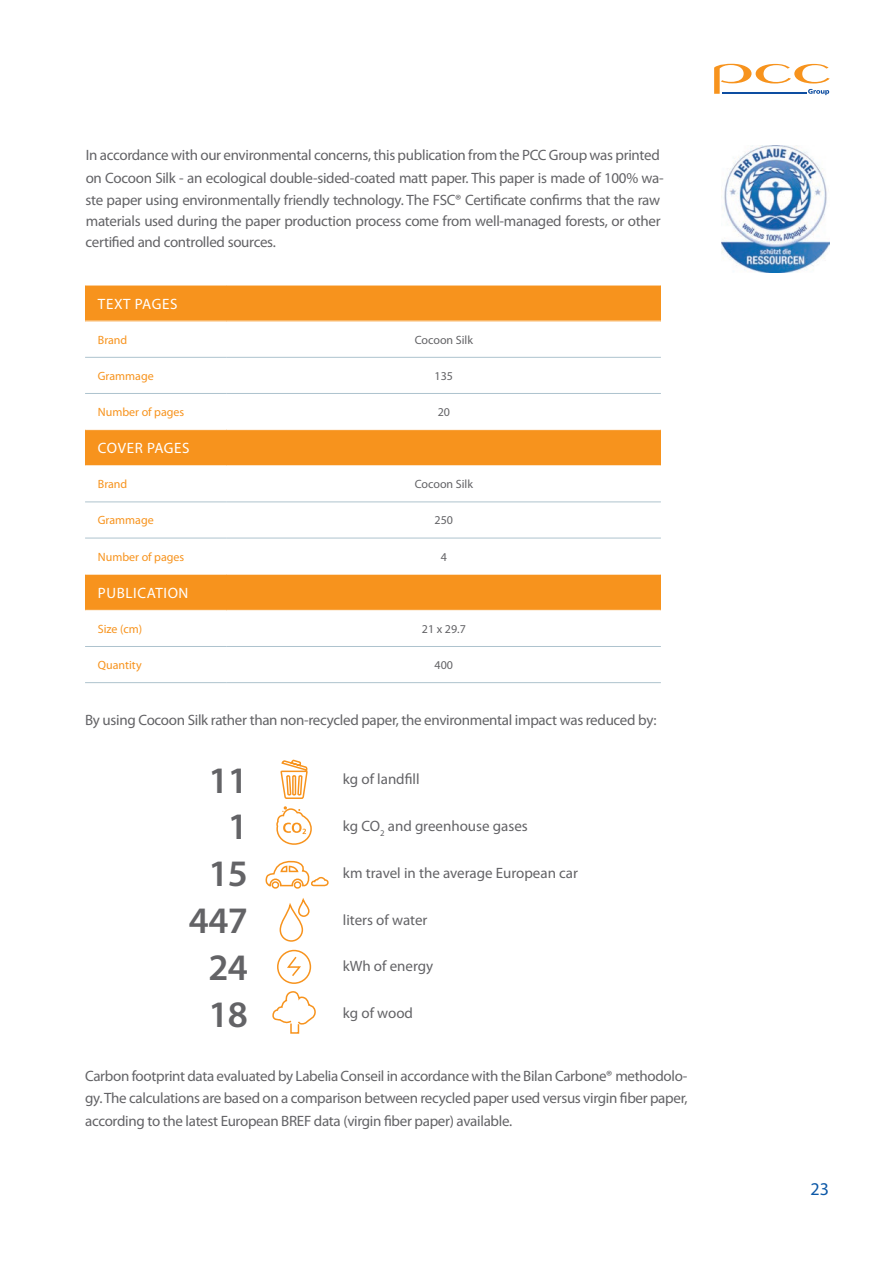
<style>
.page{position:relative;width:893px;height:1263px;background:#fff}
.page>*{position:absolute;margin:0;border:0;box-sizing:border-box;transform-origin:0 0}
.t1{font:600 37.5px "Myriad Pro";letter-spacing:-.02em;color:#636366}
.t2{font:18px "Myriad Pro";color:#0c58a7}
.t3{font:15px/22.5px "Myriad Pro";letter-spacing:-.02em;color:#636366}
.t4{font:15px "Myriad Pro";color:#636366}
.t5{font:15px "Myriad Pro";letter-spacing:.04em;color:#fff}
.t6{font:12px "Myriad Pro";color:#f7931d}
.t7{font:12px "Myriad Pro";color:#636366}
</style>
<div class="page">
<img style="left:721px;top:145px;width:108px;height:128px">
<div style="left:85px;top:285px;width:576px;height:36px;background:#f7931d"></div>
<div style="left:85px;top:430px;width:576px;height:36px;background:#f7931d"></div>
<div style="left:85px;top:574px;width:576px;height:36px;background:#f7931d"></div>
<hr style="left:227px;top:357px;width:434px;height:1px;background:#aec3ce">
<hr style="left:227px;top:393px;width:434px;height:1px;background:#aec3ce">
<hr style="left:227px;top:501px;width:434px;height:1px;background:#aec3ce">
<hr style="left:227px;top:538px;width:434px;height:1px;background:#aec3ce">
<hr style="left:227px;top:646px;width:434px;height:1px;background:#aec3ce">
<hr style="left:227px;top:682px;width:434px;height:1px;background:#aec3ce">
<hr style="left:85px;top:357px;width:142px;height:1px;background:#aec3ce">
<hr style="left:85px;top:393px;width:142px;height:1px;background:#aec3ce">
<hr style="left:85px;top:501px;width:142px;height:1px;background:#aec3ce">
<hr style="left:85px;top:538px;width:142px;height:1px;background:#aec3ce">
<hr style="left:85px;top:646px;width:142px;height:1px;background:#aec3ce">
<hr style="left:85px;top:682px;width:142px;height:1px;background:#aec3ce">
<hr style="left:85px;top:285px;width:142px;height:1px;background:#fff">
<hr style="left:227px;top:285px;width:434px;height:1px;background:#fff">
<hr style="left:85px;top:465px;width:142px;height:1px;background:#fff">
<hr style="left:85px;top:574px;width:142px;height:1px;background:#fff">
<hr style="left:227px;top:574px;width:434px;height:1px;background:#fff">
<hr style="left:227px;top:465px;width:434px;height:1px;background:#fff">
<svg style="left:280px;top:759px;width:28px;height:40px"></svg>
<svg style="left:276px;top:806px;width:36px;height:39px"></svg>
<svg style="left:265px;top:861px;width:64px;height:28px"></svg>
<div style="left:277px;top:950px;width:34px;height:34px;border:2px solid #f7931d;border-radius:50%"></div>
<svg style="left:287px;top:956px;width:14px;height:20px"></svg>
<svg style="left:272px;top:991px;width:44px;height:43px"></svg>
<div style="left:280px;top:904px;width:23px;height:38px;border:2px solid #f7931d;border-radius:11px"></div>
<div style="left:298px;top:899px;width:12px;height:18px;border:2px solid #f7931d;border-radius:5px"></div>
<svg style="left:714px;top:63px;width:116px;height:32px"></svg>
<p class="t3" style="left:85px;top:144px;width:580px">In accordance with our environmental concerns, this publication from the PCC Group was printed on Cocoon Silk - an ecological double-sided-coated matt paper. This paper is made of 100% wa&shy;ste paper using environmentally friendly technology. The FSC® Certificate confirms that the raw</p>
<p class="t3" style="left:85px;top:210px;width:577px;line-height:21px">materials used during the paper production process come from well-managed forests, or other certified and controlled sources.</p>
<p class="t5" style="left:98px;top:294px;width:81px">TEXT PAGES</p>
<p class="t6" style="left:98px;top:332px;width:31px">Brand</p>
<p class="t7" style="left:415px;top:332px;width:60px">Cocoon Silk</p>
<p class="t6" style="left:98px;top:368px;width:57px">Grammage</p>
<p class="t7" style="left:435px;top:368px;width:20px">135</p>
<p class="t6" style="left:98px;top:405px;width:88px">Number of pages</p>
<p class="t7" style="left:438px;top:405px;width:14px">20</p>
<p class="t5" style="left:98px;top:439px;width:93px">COVER PAGES</p>
<p class="t6" style="left:98px;top:477px;width:31px">Brand</p>
<p class="t7" style="left:415px;top:477px;width:60px">Cocoon Silk</p>
<p class="t6" style="left:98px;top:513px;width:57px">Grammage</p>
<p class="t7" style="left:435px;top:513px;width:20px">250</p>
<p class="t6" style="left:98px;top:549px;width:88px">Number of pages</p>
<p class="t7" style="left:441px;top:549px;width:8px">4</p>
<p class="t5" style="left:98px;top:584px;width:92px">PUBLICATION</p>
<p class="t6" style="left:98px;top:621px;width:46px">Size (cm)</p>
<p class="t7" style="left:422px;top:621px;width:45px">21 x 29.7</p>
<p class="t6" style="left:98px;top:658px;width:45px">Quantity</p>
<p class="t7" style="left:435px;top:658px;width:20px">400</p>
<p class="t3" style="left:85px;top:709px;width:573px">By using Cocoon Silk rather than non-recycled paper, the environmental impact was reduced by:</p>
<h1 class="t1" style="left:208px;top:756px;width:41px">11</h1>
<p class="t4" style="left:343px;top:770px;width:78px">kg of landfill</p>
<h1 class="t1" style="left:228px;top:803px;width:22px">1</h1>
<p class="t4" style="left:343px;top:817px;width:187px">kg CO<sub>2</sub> and greenhouse gases</p>
<h1 class="t1" style="left:208px;top:850px;width:41px">15</h1>
<p class="t4" style="left:343px;top:863px;width:237px">km travel in the average European car</p>
<h1 class="t1" style="left:189px;top:896px;width:60px">447</h1>
<p class="t4" style="left:343px;top:910px;width:86px">liters of water</p>
<h1 class="t1" style="left:208px;top:943px;width:41px">24</h1>
<p class="t4" style="left:343px;top:957px;width:92px">kWh of energy</p>
<h1 class="t1" style="left:208px;top:990px;width:41px">18</h1>
<p class="t3" style="left:343px;top:1002px;width:72px">kg of wood</p>
<p class="t3" style="left:85px;top:1064px;width:604px;text-align:justify">Carbon footprint data evaluated by Labelia Conseil in accordance with the Bilan Carbone® methodolo&shy;gy. The calculations are based on a comparison between recycled paper used versus virgin fiber paper, according to the latest European BREF data (virgin fiber paper) available.</p>
<p class="t2" style="left:810px;top:1178px;width:20px">23</p>
</div>
